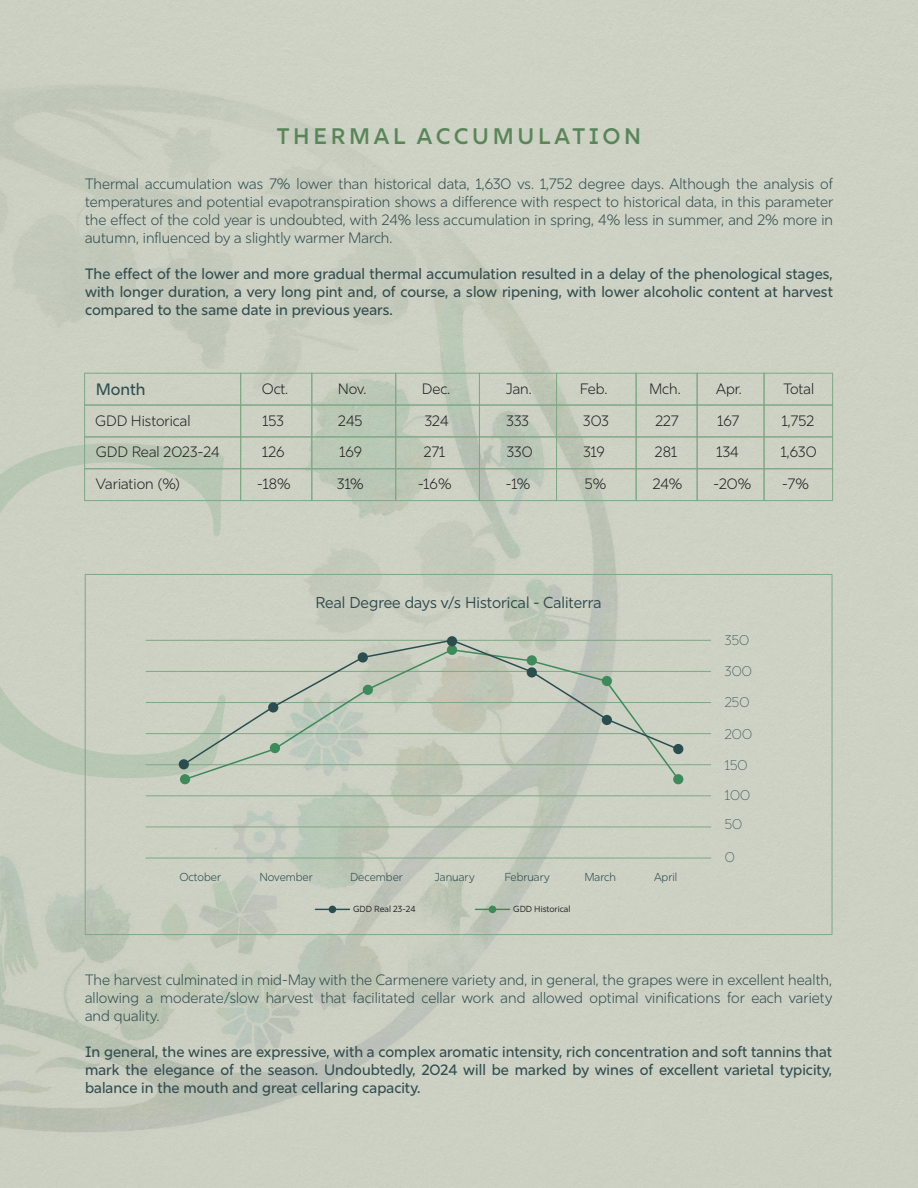
<style>
.page{position:relative;width:918px;height:1188px;background:#ccd1c4}
.page>*{position:absolute;margin:0;border:0;box-sizing:border-box;transform-origin:0 0}
.t1{font:600 22.5px "Rig Sans";letter-spacing:.165em;color:#598658}
.t2{font:500 16.5px "Rig Sans";letter-spacing:-.005em;color:#324d4f}
.t3{font:15.75px "Rig Sans";color:#324b4e}
.t4{font:300 15px/18px "Rig Sans";color:#324d4f;text-align:justify}
.t5{font:500 15px/18px "Rig Sans";color:#324d4f;text-align:justify}
.t6{font:300 15px "Rig Sans";color:#231f20}
.t7{font:100 13.95px/30.3px "Rig Sans";color:#324c4e}
.t8{font:300 11.55px "Rig Sans";color:#2e494c}
.t9{font:8.85px "Rig Sans";color:#231f20}
</style>
<div class="page">
<img style="left:0;top:0;width:627px;height:1187px">
<svg style="left:0;top:443px;width:225px;height:335px;fill:#ccd1c4"></svg>
<hr style="left:315px;top:909px;width:34px;height:1px;background:#2a4e50">
<div style="left:329px;top:906px;width:7px;height:7px;background:#2a4e50;border-radius:50%"></div>
<hr style="left:475px;top:909px;width:34px;height:1px;background:#3e8959">
<div style="left:489px;top:906px;width:7px;height:7px;background:#3e8a5a;border-radius:50%"></div>
<div style="left:84px;top:373px;width:157px;height:32px;border:1px solid #7fa885"></div>
<div style="left:84px;top:405px;width:157px;height:32px;border:1px solid #7fa885"></div>
<div style="left:84px;top:437px;width:157px;height:32px;border:1px solid #7fa885"></div>
<div style="left:84px;top:468px;width:157px;height:33px;border:1px solid #7fa885"></div>
<div style="left:240px;top:373px;width:72px;height:32px;border:1px solid #7fa885"></div>
<div style="left:311px;top:373px;width:85px;height:32px;border:1px solid #7fa885"></div>
<div style="left:395px;top:373px;width:85px;height:32px;border:1px solid #7fa885"></div>
<div style="left:479px;top:373px;width:78px;height:32px;border:1px solid #7fa885"></div>
<div style="left:556px;top:373px;width:81px;height:32px;border:1px solid #7fa885"></div>
<div style="left:636px;top:373px;width:62px;height:32px;border:1px solid #7fa885"></div>
<div style="left:697px;top:373px;width:67px;height:32px;border:1px solid #7fa885"></div>
<div style="left:764px;top:373px;width:69px;height:32px;border:1px solid #7fa885"></div>
<div style="left:240px;top:405px;width:72px;height:32px;border:1px solid #7fa885"></div>
<div style="left:240px;top:437px;width:72px;height:32px;border:1px solid #7fa885"></div>
<div style="left:240px;top:468px;width:72px;height:33px;border:1px solid #7fa885"></div>
<div style="left:311px;top:405px;width:85px;height:32px;border:1px solid #7fa885"></div>
<div style="left:311px;top:437px;width:85px;height:32px;border:1px solid #7fa885"></div>
<div style="left:311px;top:468px;width:85px;height:33px;border:1px solid #7fa885"></div>
<div style="left:395px;top:405px;width:85px;height:32px;border:1px solid #7fa885"></div>
<div style="left:395px;top:437px;width:85px;height:32px;border:1px solid #7fa885"></div>
<div style="left:395px;top:468px;width:85px;height:33px;border:1px solid #7fa885"></div>
<div style="left:479px;top:405px;width:78px;height:32px;border:1px solid #7fa885"></div>
<div style="left:479px;top:437px;width:78px;height:32px;border:1px solid #7fa885"></div>
<div style="left:479px;top:468px;width:78px;height:33px;border:1px solid #7fa885"></div>
<div style="left:556px;top:405px;width:81px;height:32px;border:1px solid #7fa885"></div>
<div style="left:556px;top:437px;width:81px;height:32px;border:1px solid #7fa885"></div>
<div style="left:556px;top:468px;width:81px;height:33px;border:1px solid #7fa885"></div>
<div style="left:636px;top:405px;width:62px;height:32px;border:1px solid #7fa885"></div>
<div style="left:636px;top:437px;width:62px;height:32px;border:1px solid #7fa885"></div>
<div style="left:636px;top:468px;width:62px;height:33px;border:1px solid #7fa885"></div>
<div style="left:697px;top:405px;width:67px;height:32px;border:1px solid #7fa885"></div>
<div style="left:697px;top:437px;width:67px;height:32px;border:1px solid #7fa885"></div>
<div style="left:697px;top:468px;width:67px;height:33px;border:1px solid #7fa885"></div>
<div style="left:764px;top:405px;width:69px;height:32px;border:1px solid #7fa885"></div>
<div style="left:764px;top:437px;width:69px;height:32px;border:1px solid #7fa885"></div>
<div style="left:764px;top:468px;width:69px;height:33px;border:1px solid #7fa885"></div>
<hr style="left:146px;top:640px;width:565px;height:1px;background:#7fa885">
<hr style="left:146px;top:671px;width:565px;height:1px;background:#7fa885">
<hr style="left:146px;top:702px;width:565px;height:1px;background:#7fa885">
<hr style="left:146px;top:733px;width:565px;height:1px;background:#7fa885">
<hr style="left:146px;top:764px;width:565px;height:1px;background:#7fa885">
<hr style="left:146px;top:796px;width:565px;height:1px;background:#7fa885">
<hr style="left:146px;top:827px;width:565px;height:1px;background:#7fa885">
<hr style="left:146px;top:858px;width:565px;height:1px;background:#7fa885">
<svg style="left:183px;top:766px;width:497px;height:15px"></svg>
<div style="left:673px;top:774px;width:10px;height:10px;background:#3e8a5a;border-radius:50%"></div>
<div style="left:180px;top:774px;width:10px;height:10px;background:#3e8a5a;border-radius:50%"></div>
<svg style="left:182px;top:639px;width:498px;height:127px"></svg>
<div style="left:179px;top:759px;width:10px;height:10px;background:#2a4e50;border-radius:50%"></div>
<div style="left:268px;top:702px;width:10px;height:11px;background:#2a4e50;border-radius:50%"></div>
<div style="left:358px;top:652px;width:10px;height:11px;background:#2a4e50;border-radius:50%"></div>
<div style="left:447px;top:636px;width:10px;height:10px;background:#2a4e50;border-radius:50%"></div>
<div style="left:527px;top:667px;width:10px;height:11px;background:#2a4e50;border-radius:50%"></div>
<div style="left:602px;top:715px;width:10px;height:10px;background:#2a4e50;border-radius:50%"></div>
<div style="left:673px;top:744px;width:10px;height:10px;background:#2a4e50;border-radius:50%"></div>
<h1 class="t1" style="left:277px;top:122px;width:366px">THERMAL ACCUMULATION</h1>
<p class="t4" style="left:85px;top:175px;width:750px">Thermal accumulation was 7% lower than historical data, 1,630 vs. 1,752 degree days. Although the analysis of temperatures and potential evapotranspiration shows a difference with respect to historical data, in this parameter the effect of the cold year is undoubted, with 24% less accumulation in spring, 4% less in summer, and 2% more in autumn, influenced by a slightly warmer March.</p>
<p class="t5" style="left:85px;top:265px;width:749px">The effect of the lower and more gradual thermal accumulation resulted in a delay of the phenological stages, with longer duration, a very long pint and, of course, a slow ripening, with lower alcoholic content at harvest compared to the same date in previous years.</p>
<p class="t2" style="left:96px;top:379px;width:51px">Month</p>
<p class="t6" style="left:262px;top:380px;width:28px">Oct.</p>
<p class="t6" style="left:338px;top:380px;width:30px">Nov.</p>
<p class="t6" style="left:422px;top:380px;width:30px">Dec.</p>
<p class="t6" style="left:506px;top:380px;width:27px">Jan.</p>
<p class="t6" style="left:580px;top:380px;width:29px">Feb.</p>
<p class="t6" style="left:649px;top:380px;width:33px">Mch.</p>
<p class="t6" style="left:716px;top:380px;width:27px">Apr.</p>
<p class="t6" style="left:783px;top:380px;width:32px">Total</p>
<p class="t6" style="left:95px;top:412px;width:97px">GDD Historical</p>
<p class="t6" style="left:263px;top:412px;width:23px">153</p>
<p class="t6" style="left:338px;top:412px;width:26px">245</p>
<p class="t6" style="left:425px;top:412px;width:25px">324</p>
<p class="t6" style="left:507px;top:412px;width:24px">333</p>
<p class="t6" style="left:583px;top:412px;width:27px">303</p>
<p class="t6" style="left:656px;top:412px;width:25px">227</p>
<p class="t6" style="left:717px;top:412px;width:23px">167</p>
<p class="t6" style="left:782px;top:412px;width:34px">1,752</p>
<p class="t6" style="left:96px;top:443px;width:125px">GDD Real 2023-24</p>
<p class="t6" style="left:262px;top:443px;width:24px">126</p>
<p class="t6" style="left:339px;top:443px;width:24px">169</p>
<p class="t6" style="left:424px;top:443px;width:23px">271</p>
<p class="t6" style="left:507px;top:443px;width:27px">330</p>
<p class="t6" style="left:583px;top:443px;width:23px">319</p>
<p class="t6" style="left:655px;top:443px;width:24px">281</p>
<p class="t6" style="left:717px;top:443px;width:24px">134</p>
<p class="t6" style="left:781px;top:443px;width:37px">1,630</p>
<p class="t6" style="left:96px;top:475px;width:86px">Variation (%)</p>
<p class="t6" style="left:257px;top:475px;width:35px">-18%</p>
<p class="t6" style="left:337px;top:475px;width:28px">31%</p>
<p class="t6" style="left:418px;top:475px;width:35px">-16%</p>
<p class="t6" style="left:506px;top:475px;width:26px">-1%</p>
<p class="t6" style="left:585px;top:475px;width:23px">5%</p>
<p class="t6" style="left:653px;top:475px;width:31px">24%</p>
<p class="t6" style="left:714px;top:475px;width:39px">-20%</p>
<p class="t6" style="left:782px;top:475px;width:28px">-7%</p>
<p class="t3" style="left:315px;top:593px;width:288px">Real Degree days v/s Historical - Caliterra</p>
<p class="t8" style="left:180px;top:870px;width:43px">October</p>
<p class="t8" style="left:259px;top:870px;width:55px">November</p>
<p class="t8" style="left:350px;top:870px;width:54px">December</p>
<p class="t8" style="left:435px;top:870px;width:41px">January</p>
<p class="t8" style="left:504px;top:870px;width:47px">February</p>
<p class="t8" style="left:584px;top:870px;width:33px">March</p>
<p class="t8" style="left:654px;top:870px;width:25px">April</p>
<p class="t9" style="left:353px;top:903px;width:64px">GDD Real 23-24</p>
<p class="t9" style="left:513px;top:903px;width:59px">GDD Historical</p>
<p class="t7" style="left:725px;top:625px;width:26px">350</p>
<p class="t7" style="left:725px;top:656px;width:29px">300</p>
<p class="t7" style="left:725px;top:687px;width:26px">250</p>
<p class="t7" style="left:725px;top:719px;width:29px">200<br>150<br>100</p>
<p class="t7" style="left:725px;top:809px;width:19px">50</p>
<p class="t7" style="left:725px;top:842px;width:12px">0</p>
<p class="t4" style="left:85px;top:971px;width:749px">The harvest culminated in mid-May with the Carmenere variety and, in general, the grapes were in excellent health, allowing a moderate/slow harvest that facilitated cellar work and allowed optimal vinifications for each variety and quality.</p>
<p class="t5" style="left:85px;top:1043px;width:749px">In general, the wines are expressive, with a complex aromatic intensity, rich concentration and soft tannins that mark the elegance of the season. Undoubtedly, 2024 will be marked by wines of excellent varietal typicity, balance in the mouth and great cellaring capacity.</p>
</div>
